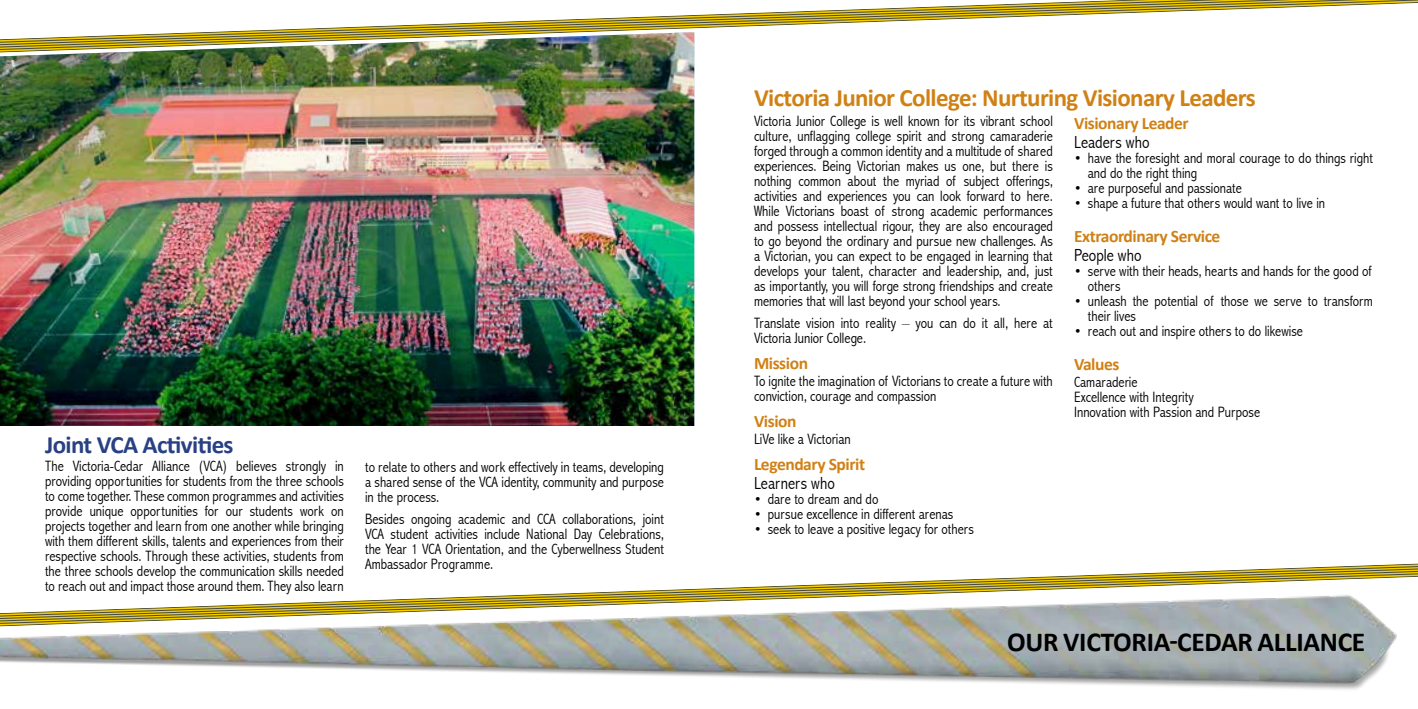
<style>
.page{position:relative;width:1418px;height:709px;background:#fff}
.page>*{position:absolute;margin:0;border:0;box-sizing:border-box;transform-origin:0 0}
.t1{font:700 27.5px "Calibri";letter-spacing:-.01em;color:#000}
.t2{font:700 25px "Calibri";letter-spacing:-.025em;color:#d08115}
.t3{font:700 25px "Calibri";letter-spacing:-.025em;color:#294184}
.t4{font:700 17.5px "Calibri";letter-spacing:-.025em;color:#d08115}
.t5{font:300 condensed 17.5px "Abadi";color:#000}
.t6{font:300 condensed 15px/15px "Abadi";color:#000}
</style>
<div class="page">
<svg style="left:210px;top:0;width:1207px;height:45px"></svg>
<img style="left:0;top:32px;width:694px;height:394px">
<img style="left:0;top:564px;width:1407px;height:126px">
<h2 class="t3" style="left:45px;top:428px;width:190px">Joint VCA Activities</h2>
<p class="t6" style="left:45px;top:459px;width:300px;text-align:justify">The Victoria-Cedar Alliance (VCA) believes strongly in providing opportunities for students from the three schools to come together. These common programmes and activities provide unique opportunities for our students work on projects together and learn from one another while bringing with them different skills, talents and experiences from their respective schools. Through these activities, students from the three schools develop the communication skills needed to reach out and impact those around them. They also learn</p>
<p class="t6" style="left:365px;top:460px;width:300px;text-align:justify">to relate to others and work effectively in teams, developing a shared sense of the VCA identity, community and purpose in the process.</p>
<p class="t6" style="left:365px;top:512px;width:300px;text-align:justify">Besides ongoing academic and CCA collaborations, joint VCA student activities include National Day Celebrations, the Year 1 VCA Orientation, and the Cyberwellness Student Ambassador Programme.</p>
<h2 class="t2" style="left:754px;top:81px;width:503px">Victoria Junior College: Nurturing Visionary Leaders</h2>
<p class="t6" style="left:754px;top:114px;width:300px;text-align:justify">Victoria Junior College is well known for its vibrant school culture, unflagging college spirit and strong camaraderie forged through a common identity and a multitude of shared experiences. Being Victorian makes us one, but there is nothing common about the myriad of subject offerings, activities and experiences you can look forward to here.<br>While Victorians boast of strong academic performances and possess intellectual rigour, they are also encouraged to go beyond the ordinary and pursue new challenges. As a Victorian, you can expect to be engaged in learning that develops your talent, character and leadership, and, just as importantly, you will forge strong friendships and create memories that will last beyond your school years.</p>
<p class="t6" style="left:754px;top:316px;width:300px">Translate vision into reality – you can do it all, here at<br>Victoria Junior College.</p>
<p class="t4" style="left:754px;top:352px;width:56px">Mission</p>
<p class="t6" style="left:754px;top:373px;width:300px">To ignite the imagination of Victorians to create a future with conviction, courage and compassion</p>
<p class="t4" style="left:754px;top:410px;width:44px">Vision</p>
<p class="t6" style="left:754px;top:431px;width:98px">LiVe like a Victorian</p>
<p class="t4" style="left:754px;top:452px;width:113px">Legendary Spirit</p>
<p class="t5" style="left:754px;top:473px;width:82px">Learners who</p>
<p class="t6" style="left:754px;top:491px;width:126px">• dare to dream and do</p>
<p class="t6" style="left:754px;top:506px;width:201px">• pursue excellence in different arenas</p>
<p class="t6" style="left:754px;top:521px;width:221px">• seek to leave a positive legacy for others</p>
<p class="t4" style="left:1074px;top:112px;width:116px">Visionary Leader</p>
<p class="t5" style="left:1074px;top:132px;width:77px">Leaders who</p>
<p class="t6" style="left:1087px;top:151px;width:286px;text-indent:-14px">• have the foresight and moral courage to do things right and do the right thing</p>
<p class="t6" style="left:1074px;top:181px;width:169px">• are purposeful and passionate</p>
<p class="t6" style="left:1074px;top:196px;width:252px">• shape a future that others would want to live in</p>
<p class="t4" style="left:1074px;top:225px;width:148px">Extraordinary Service</p>
<p class="t5" style="left:1074px;top:245px;width:69px">People who</p>
<p class="t6" style="left:1087px;top:264px;width:285px;text-indent:-14px">• serve with their heads, hearts and hands for the good of others</p>
<p class="t6" style="left:1087px;top:294px;width:286px;text-indent:-14px">• unleash the potential of those we serve to transform their lives</p>
<p class="t6" style="left:1074px;top:324px;width:230px">• reach out and inspire others to do likewise</p>
<p class="t4" style="left:1074px;top:353px;width:47px">Values</p>
<p class="t6" style="left:1074px;top:374px;width:187px">Camaraderie<br>Excellence with Integrity<br>Innovation with Passion and Purpose</p>
<h1 class="t1" style="left:1007px;top:624px;width:359px">OUR VICTORIA-CEDAR ALLIANCE</h1>
</div>
